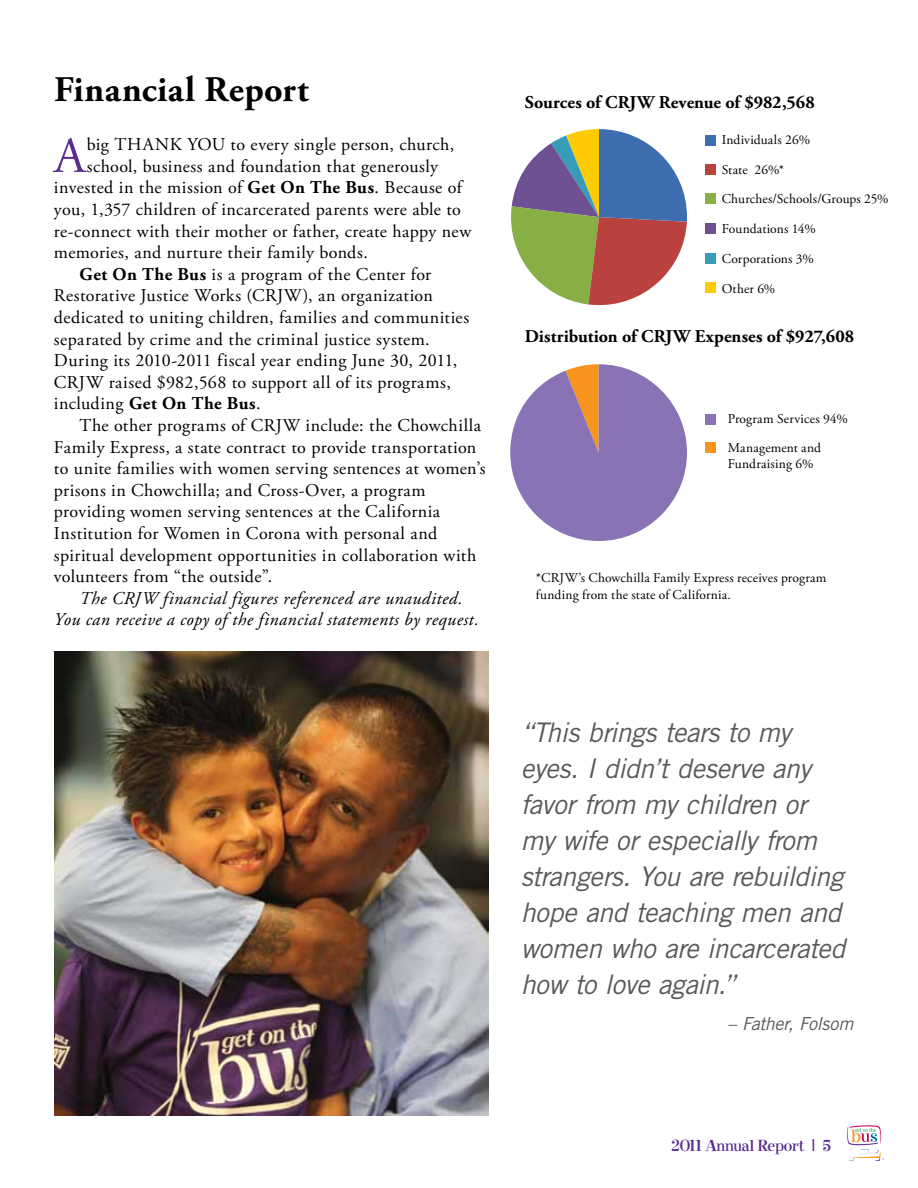
<style>
.page{position:relative;width:918px;height:1188px;background:#fff}
.page>*{position:absolute;margin:0;border:0;box-sizing:border-box;transform-origin:0 0}
.t1{font:50.55px "Adobe Garamond Pro";color:#5c2d91}
.t2{font:700 36px "Adobe Garamond Pro";letter-spacing:.01em;color:#000}
.t3{font:italic 27px/36px "Trade Gothic";letter-spacing:-.02em;color:#58595b}
.t4{font:18px "Adobe Garamond Pro";letter-spacing:.025em;color:#000}
.t5{font:italic 18px/21.6px "Adobe Garamond Pro";letter-spacing:.025em;color:#000;text-align:center}
.t6{font:700 18px "Adobe Garamond Pro";letter-spacing:.005em;color:#000}
.t7{font:700 18px "Adobe Garamond Pro";letter-spacing:.035em;color:#000}
.t8{font:18px "Elroy";letter-spacing:-.01em;color:#5c2d91}
.t9{font:italic 18px "Trade Gothic";letter-spacing:-.02em;color:#58595b}
.t10{font:13.5px/29.7px "Adobe Garamond Pro";letter-spacing:.015em;color:#000}
.s1{font-weight:700}
.s2{font-weight:400}
.s3{font-family:"Clarendon"}
</style>
<div class="page">
<div style="left:705px;top:135px;width:11px;height:10px;background:#3e6eb0"></div>
<div style="left:705px;top:164px;width:11px;height:10px;background:#b9423f"></div>
<div style="left:705px;top:194px;width:11px;height:10px;background:#88ae46"></div>
<div style="left:705px;top:224px;width:11px;height:10px;background:#6d5192"></div>
<div style="left:705px;top:254px;width:11px;height:10px;background:#369cb9"></div>
<div style="left:705px;top:283px;width:11px;height:10px;background:#ffcb05"></div>
<div style="left:705px;top:414px;width:11px;height:10px;background:#8a73b4"></div>
<div style="left:705px;top:442px;width:11px;height:11px;background:#f7941e"></div>
<svg style="left:847px;top:1125px;width:37px;height:36px"></svg>
<img style="left:54px;top:651px;width:434px;height:464px">
<svg style="left:511px;top:129px;width:176px;height:177px"></svg>
<svg style="left:510px;top:364px;width:177px;height:177px"></svg>
<h2 class="t2" style="left:54px;top:69px;width:256px">Financial Report</h2>
<h1 class="t1" style="left:54px;top:126px;width:33px">A</h1>
<p class="t4" style="left:87px;top:134px;width:369px">big THANK YOU to every single person, church,</p>
<p class="t4" style="left:87px;top:155px;width:353px">school, business and foundation that generously</p>
<p class="t4" style="left:54px;top:177px;width:409px">invested in the mission of <span class="s1">Get On The Bus</span>. Because of</p>
<p class="t4" style="left:54px;top:199px;width:408px">you, 1,357 children of incarcerated parents were able to</p>
<p class="t4" style="left:54px;top:220px;width:419px">re-connect with their mother or father, create happy new</p>
<p class="t4" style="left:54px;top:242px;width:315px">memories, and nurture their family bonds.</p>
<p class="t4" style="left:80px;top:263px;width:353px"><span class="s1">Get On The Bus</span> is a program of the Center for</p>
<p class="t4" style="left:54px;top:285px;width:380px">Restorative Justice Works (CRJW), an organization</p>
<p class="t4" style="left:54px;top:307px;width:417px">dedicated to uniting children, families and communities</p>
<p class="t4" style="left:54px;top:328px;width:377px">separated by crime and the criminal justice system.</p>
<p class="t4" style="left:54px;top:350px;width:405px">During its 2010-2011 fiscal year ending June 30, 2011,</p>
<p class="t4" style="left:54px;top:371px;width:398px">CRJW raised $982,568 to support all of its programs,</p>
<p class="t7" style="left:54px;top:393px;width:208px"><span class="s2">including</span> Get On The Bus<span class="s2">.</span></p>
<p class="t4" style="left:79px;top:415px;width:403px">The other programs of CRJW include: the Chowchilla</p>
<p class="t4" style="left:54px;top:436px;width:424px">Family Express, a state contract to provide transportation</p>
<p class="t4" style="left:54px;top:458px;width:433px">to unite families with women serving sentences at women’s</p>
<p class="t4" style="left:54px;top:479px;width:373px">prisons in Chowchilla; and Cross-Over, a program</p>
<p class="t4" style="left:54px;top:501px;width:388px">providing women serving sentences at the California</p>
<p class="t4" style="left:54px;top:523px;width:385px">Institution for Women in Corona with personal and</p>
<p class="t4" style="left:54px;top:544px;width:424px">spiritual development opportunities in collaboration with</p>
<p class="t4" style="left:54px;top:566px;width:220px">volunteers from “the outside”.</p>
<p class="t5" style="left:54px;top:588px;width:426px">The CRJW financial figures referenced are unaudited.<br>You can receive a copy of the financial statements by request.</p>
<p class="t6" style="left:525px;top:91px;width:292px">Sources of CRJW Revenue of $982,568</p>
<p class="t10" style="left:722px;top:125px;width:168px">Individuals 26%<br>State 26%*<br>Churches/Schools/Groups 25%</p>
<p class="t10" style="left:722px;top:214px;width:96px">Foundations 14%<br>Corporations 3%<br>Other 6%</p>
<p class="t6" style="left:525px;top:326px;width:331px">Distribution of CRJW Expenses of $927,608</p>
<p class="t10" style="left:728px;top:404px;width:122px">Program Services 94%<br>Management and</p>
<p class="t10" style="left:728px;top:450px;width:87px">Fundraising 6%</p>
<p class="t10" style="left:536px;top:570px;width:292px;line-height:16.2px">*CRJW’s Chowchilla Family Express receives program funding from the state of California.</p>
<h3 class="t3" style="left:521px;top:714px;width:326px">“This brings tears to my eyes. I didn’t deserve any favor from my children or my wife or especially from strangers. You are rebuilding hope and teaching men and women who are incarcerated how to love again.”</h3>
<p class="t9" style="left:728px;top:1012px;width:127px">– Father, Folsom</p>
<p class="t8" style="left:672px;top:1137px;width:161px">2011 Annual Report <span class="s3">|</span> 5</p>
</div>
